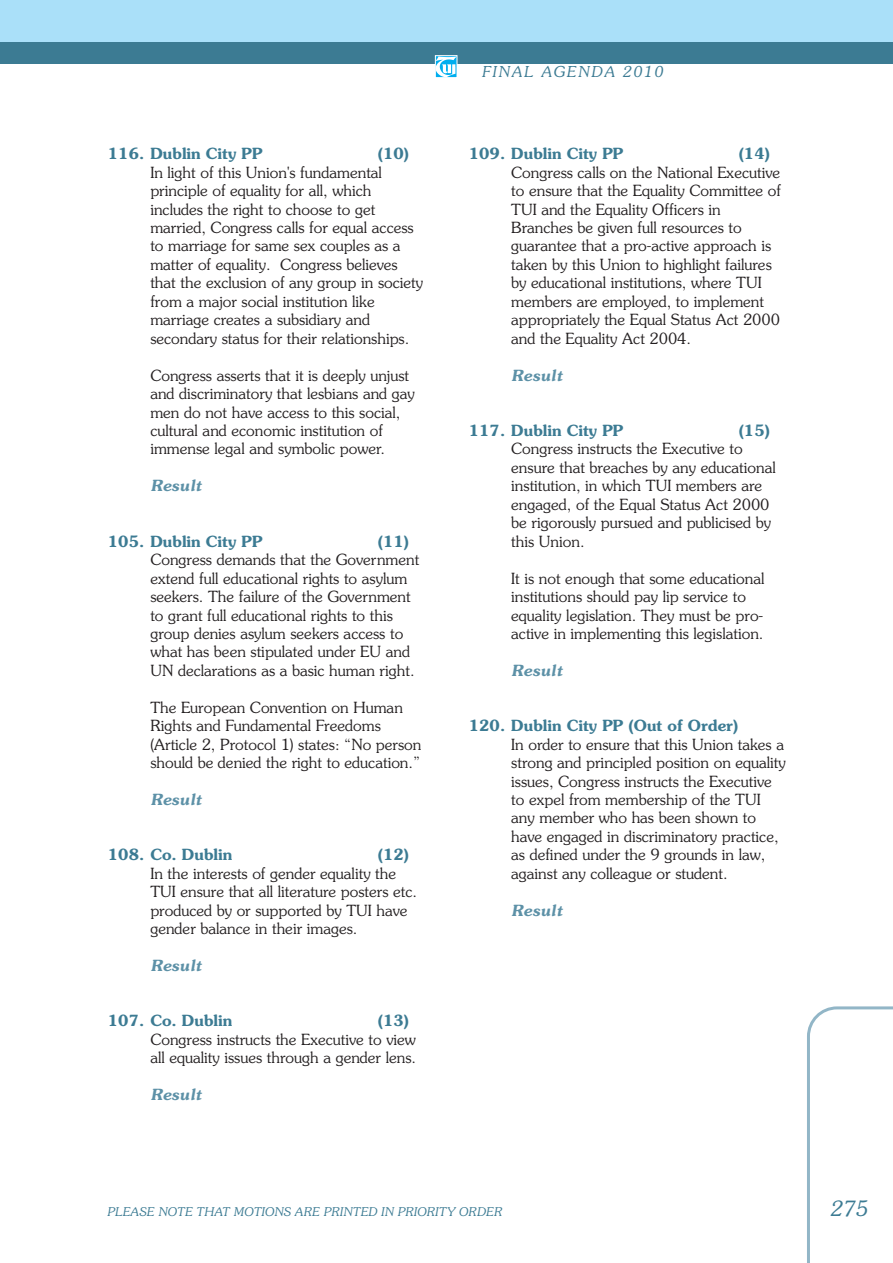
<style>
.page{position:relative;width:893px;height:1263px;background:#fff}
.page>*{position:absolute;margin:0;border:0;box-sizing:border-box;transform-origin:0 0}
.t1{font:italic 300 21px "Souvenir";color:#3c7b93}
.t2{font:300 15.3px/18.5px "Souvenir";color:#231f20}
.t3{font:600 15.3px "Souvenir";color:#3c7b93}
.t4{font:italic 600 15.3px "Souvenir";color:#5d91a7}
.t5{font:italic 300 15px "Souvenir";letter-spacing:.1em;color:#3c7b93}
.t6{font:italic 300 12px "Souvenir";color:#3c7b93}
</style>
<div class="page">
<div style="left:0;top:0;width:893px;height:53px;background:#aae0f9"></div>
<div style="left:0;top:43px;width:893px;height:21px;background:#3c7b93"></div>
<svg style="left:807px;top:1006px;width:86px;height:257px"></svg>
<img style="left:437px;top:57px;width:18px;height:19px">
<div style="left:435px;top:55px;width:22px;height:23px;border:1px solid #fff"></div>
<p class="t3" style="left:108px;top:145px;width:156px">116. Dublin City PP</p>
<p class="t3" style="left:378px;top:145px;width:33px">(10)</p>
<p class="t2" style="left:150px;top:163px;width:274px">In light of this Union's fundamental principle of equality for all, which includes the right to choose to get married, Congress calls for equal access to marriage for same sex couples as a matter of equality. Congress believes that the exclusion of any group in society from a major social institution like marriage creates a subsidiary and secondary status for their relationships.</p>
<p class="t2" style="left:150px;top:366px;width:266px">Congress asserts that it is deeply unjust and discriminatory that lesbians and gay men do not have access to this social, cultural and economic institution of immense legal and symbolic power.</p>
<p class="t4" style="left:150px;top:477px;width:53px">Result</p>
<p class="t3" style="left:108px;top:532px;width:156px">105. Dublin City PP</p>
<p class="t3" style="left:378px;top:532px;width:33px">(11)</p>
<p class="t2" style="left:150px;top:551px;width:271px">Congress demands that the Government extend full educational rights to asylum seekers. The failure of the Government to grant full educational rights to this group denies asylum seekers access to what has been stipulated under EU and UN declarations as a basic human right.</p>
<p class="t2" style="left:150px;top:698px;width:273px">The European Convention on Human Rights and Fundamental Freedoms (Article 2, Protocol 1) states: “No person should be denied the right to education.”</p>
<p class="t4" style="left:150px;top:791px;width:53px">Result</p>
<p class="t3" style="left:108px;top:846px;width:126px">108. Co. Dublin</p>
<p class="t3" style="left:378px;top:846px;width:33px">(12)</p>
<p class="t2" style="left:150px;top:864px;width:268px">In the interests of gender equality the TUI ensure that all literature posters etc. produced by or supported by TUI have gender balance in their images.</p>
<p class="t4" style="left:150px;top:957px;width:53px">Result</p>
<p class="t3" style="left:108px;top:1012px;width:126px">107. Co. Dublin</p>
<p class="t3" style="left:378px;top:1012px;width:33px">(13)</p>
<p class="t2" style="left:150px;top:1030px;width:267px">Congress instructs the Executive to view all equality issues through a gender lens.</p>
<p class="t4" style="left:150px;top:1086px;width:53px">Result</p>
<p class="t5" style="left:482px;top:63px;width:183px">FINAL AGENDA 2010</p>
<p class="t3" style="left:469px;top:145px;width:156px">109. Dublin City PP</p>
<p class="t3" style="left:739px;top:145px;width:33px">(14)</p>
<p class="t2" style="left:511px;top:163px;width:271px">Congress calls on the National Executive to ensure that the Equality Committee of TUI and the Equality Officers in Branches be given full resources to guarantee that a pro-active approach is taken by this Union to highlight failures by educational institutions, where TUI members are employed, to implement appropriately the Equal Status Act 2000 and the Equality Act 2004.</p>
<p class="t4" style="left:511px;top:366px;width:53px">Result</p>
<p class="t3" style="left:469px;top:422px;width:156px">117. Dublin City PP</p>
<p class="t3" style="left:739px;top:422px;width:33px">(15)</p>
<p class="t2" style="left:511px;top:440px;width:266px">Congress instructs the Executive to ensure that breaches by any educational institution, in which TUI members are engaged, of the Equal Status Act 2000 be rigorously pursued and publicised by this Union.</p>
<p class="t2" style="left:511px;top:569px;width:255px">It is not enough that some educational institutions should pay lip service to equality legislation. They must be pro&shy;active in implementing this legislation.</p>
<p class="t4" style="left:511px;top:662px;width:53px">Result</p>
<p class="t3" style="left:469px;top:717px;width:271px">120. Dublin City PP (Out of Order)</p>
<p class="t2" style="left:511px;top:735px;width:276px">In order to ensure that this Union takes a strong and principled position on equality issues, Congress instructs the Executive to expel from membership of the TUI any member who has been shown to have engaged in discriminatory practice, as defined under the 9 grounds in law, against any colleague or student.</p>
<p class="t4" style="left:511px;top:901px;width:53px">Result</p>
<p class="t6" style="left:107px;top:1205px;width:397px">PLEASE NOTE THAT MOTIONS ARE PRINTED IN PRIORITY ORDER</p>
<h1 class="t1" style="left:830px;top:1196px;width:39px">275</h1>
</div>
